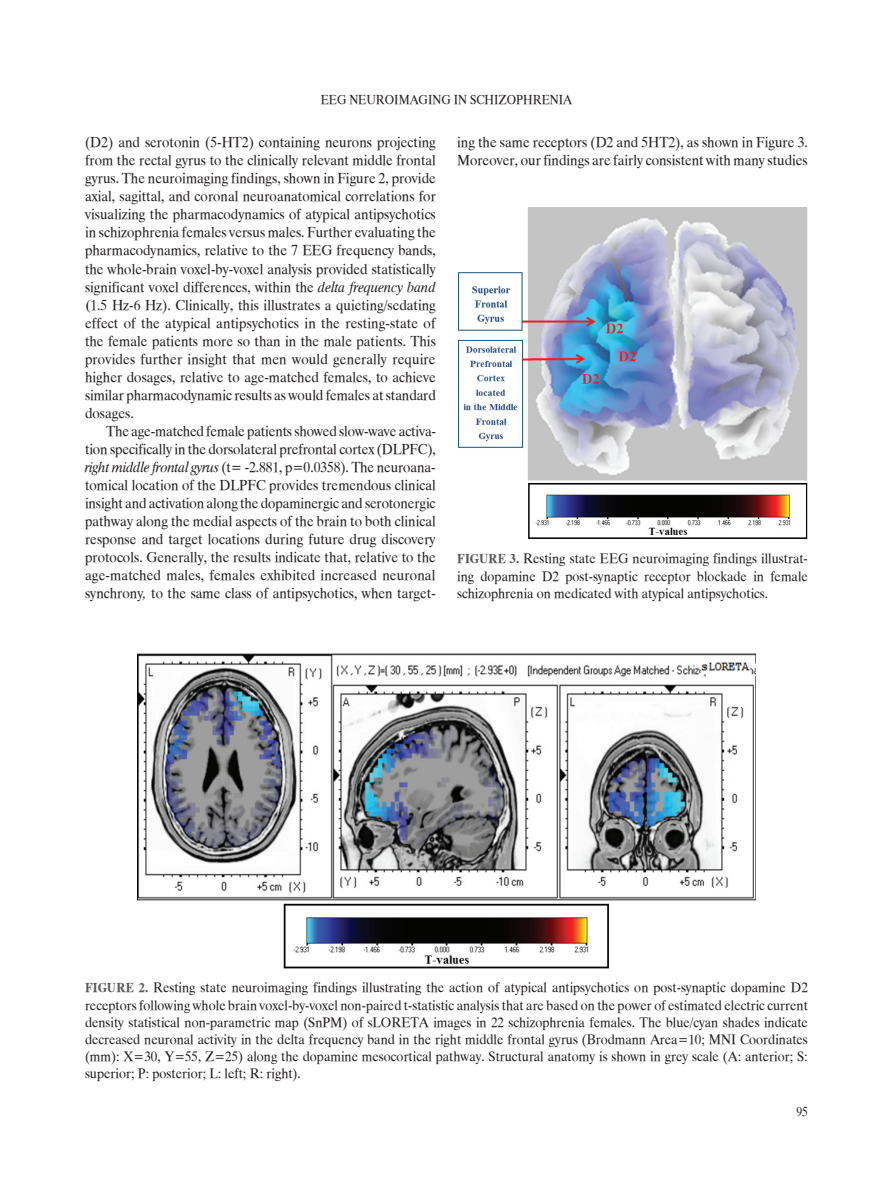
<style>
.page{position:relative;width:893px;height:1191px;background:#fff}
.page>*{position:absolute;margin:0;border:0;box-sizing:border-box;transform-origin:0 0}
.t1{font:15px/18px "UB Times";color:#231f20;text-align:justify;scale:.95 1}
.t2{font:14.25px/17.1px "UB Times";color:#231f20;text-align:justify;scale:.95 1}
.t3{font:13.5px "UB Times";color:#231f20;scale:.9 1}
.s1{font-family:"UB Times Italic"}
.s2{font-family:"UB Times Bold"}
.s3{font-family:"UB Times Bold";font-size:13.5px;color:#57585a}
</style>
<div class="page">
<img style="left:137px;top:653px;width:619px;height:316px">
<img style="left:458px;top:208px;width:350px;height:331px">
<p class="t3" style="left:321px;top:92px;width:52px">EEG Neuroimaging</p>
<p class="t3" style="left:454px;top:92px;width:70px">in Schizophrenia</p>
<p class="t1" style="left:85px;top:134px;width:371px">(D2) and serotonin (5-HT2) containing neurons projecting from the rectal gyrus to the clinically relevant middle frontal gyrus. The neuroimaging findings, shown in Figure 2, provide axial, sagittal, and coronal neuroanatomical correlations for visualizing the pharmacodynamics of atypical antipsychotics in schizophrenia females versus males. Further evaluating the pharmacodynamics, relative to the 7 EEG frequency bands, the whole-brain voxel-by-voxel analysis provided statistically significant voxel differences, within the <span class="s1">delta frequency band </span><span class="s2">(</span>1.5 Hz-6 Hz). Clinically, this illustrates a quieting/sedating effect of the atypical antipsychotics in the resting-state of the female patients more so than in the male patients. This provides further insight that men would generally require higher dosages, relative to age-matched females, to achieve similar pharmacodynamic results as would females at standard dosages.</p>
<p class="t1" style="left:85px;top:422px;width:371px;text-indent:21px">The age-matched female patients showed slow-wave activa&shy;tion specifically in the dorsolateral prefrontal cortex (DLPFC), <span class="s1">right middle frontal gyrus</span> (t= -2.881, p=0.0358). The neuroana&shy;tomical location of the DLPFC provides tremendous clinical insight and activation along the dopaminergic and serotonergic pathway along the medial aspects of the brain to both clinical response and target locations during future drug discovery protocols. Generally, the results indicate that, relative to the age-matched males, females exhibited increased neuronal synchrony<span class="s1">,</span> to the same class of antipsychotics, when target-</p>
<p class="t1" style="left:457px;top:134px;width:371px">ing the same receptors (D2 and 5HT2), as shown in Figure 3.<br>Moreover, our findings are fairly consistent with many studies</p>
<p class="t2" style="left:457px;top:550px;width:371px"><span class="s3">FIGURE 3.</span> Resting state EEG neuroimaging findings illustrat&shy;ing dopamine D2 post-synaptic receptor blockade in female schizophrenia on medicated with atypical antipsychotics.</p>
<p class="t2" style="left:85px;top:979px;width:762px"><span class="s3">FIGURE 2.</span> Resting state neuroimaging findings illustrating the action of atypical antipsychotics on post-synaptic dopamine D2 receptors following whole brain voxel-by-voxel non-paired t-statistic analysis that are based on the power of estimated electric current density statistical non-parametric map (SnPM) of sLORETA images in 22 schizophrenia females. The blue/cyan shades indicate decreased neuronal activity in the delta frequency band in the right middle frontal gyrus (Brodmann Area=10; MNI Coordinates (mm): X=30, Y=55, Z=25) along the dopamine mesocortical pathway. Structural anatomy is shown in grey scale (A: anterior; S: superior; P: posterior; L: left; R: right).</p>
<p class="t3" style="left:796px;top:1104px;width:14px">95</p>
</div>
